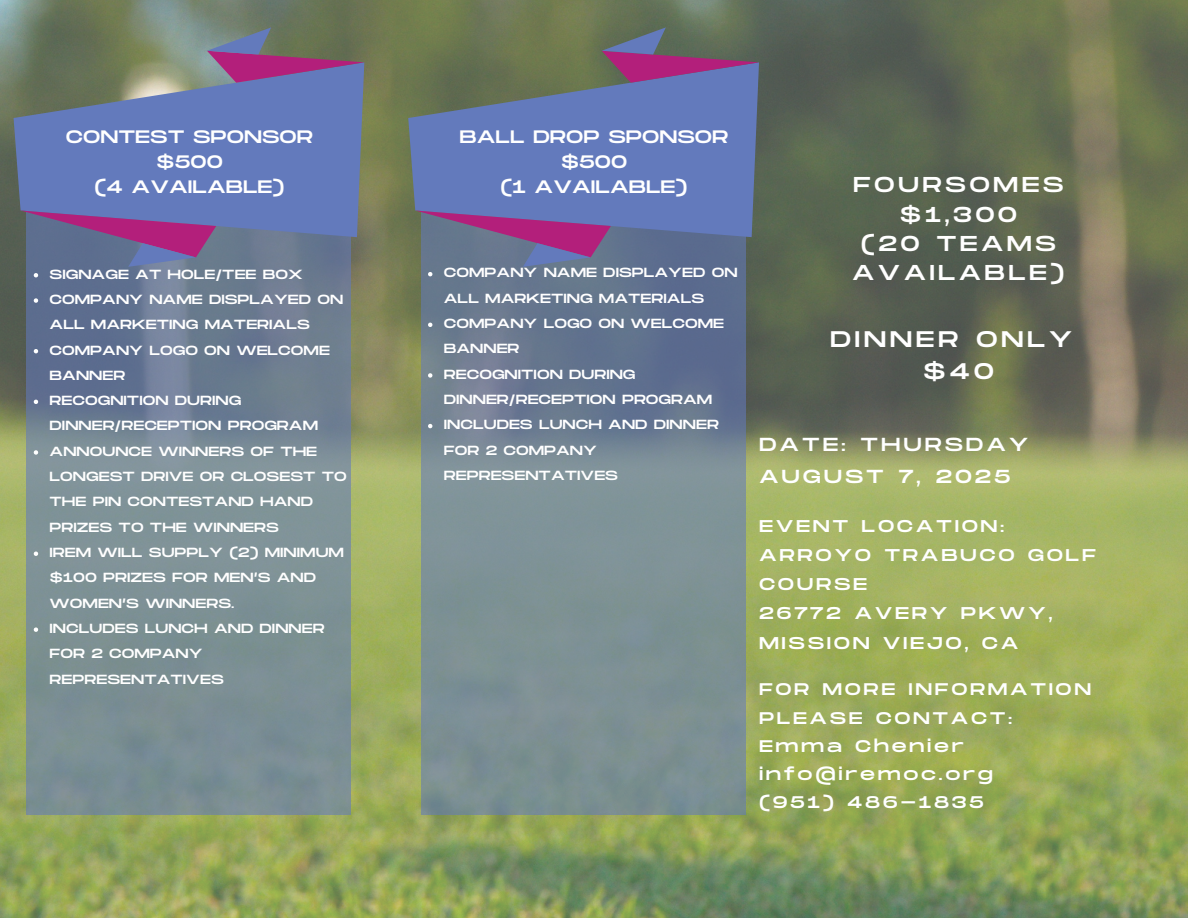
<style>
.page{position:relative;width:1188px;height:918px;background:#fff}
.page>*{position:absolute;margin:0;border:0;box-sizing:border-box;transform-origin:0 0}
.t1{font:22.65px/31.5px "Monument Extended";letter-spacing:.155em;color:#fff}
.t2{font:21.45px/29.2px "Monument Extended";letter-spacing:.155em;color:#fff;text-align:center}
.t3{font:18.9px/31.5px "Monument Extended";letter-spacing:.155em;color:#fff}
.t4{font:18px/24.8px "Monument Extended";color:#fff;text-align:center}
.t5{font:17.1px/29.2px "Monument Extended";letter-spacing:.15em;color:#fff}
.t6{font:16.8px/28.2px "Monument Extended";letter-spacing:.155em;color:#fff}
.t7{font:13.2px/25.3px "Monument Extended";color:#fff}
</style>
<div class="page">
<img style="left:0;top:0;width:1188px;height:918px">
<svg style="left:27px;top:237px;width:324px;height:578px;background:#768894"></svg>
<svg style="left:14px;top:62px;width:350px;height:175px;background:#667bac"></svg>
<svg style="left:21px;top:211px;width:195px;height:56px;background:#785a90"></svg>
<svg style="left:207px;top:27px;width:157px;height:56px;background:#7d627d"></svg>
<svg style="left:34px;top:273px;width:4px;height:4px"></svg>
<svg style="left:34px;top:298px;width:4px;height:5px"></svg>
<svg style="left:34px;top:349px;width:4px;height:4px"></svg>
<svg style="left:34px;top:400px;width:4px;height:4px"></svg>
<svg style="left:34px;top:450px;width:4px;height:5px"></svg>
<svg style="left:34px;top:552px;width:4px;height:4px"></svg>
<svg style="left:34px;top:627px;width:4px;height:5px"></svg>
<svg style="left:421px;top:237px;width:325px;height:578px;background:#758792"></svg>
<svg style="left:408px;top:62px;width:351px;height:175px;background:#6378a9"></svg>
<svg style="left:602px;top:27px;width:157px;height:56px;background:#755a77"></svg>
<svg style="left:415px;top:211px;width:196px;height:65px;background:#79618e"></svg>
<svg style="left:428px;top:323px;width:4px;height:4px"></svg>
<svg style="left:428px;top:373px;width:4px;height:5px"></svg>
<svg style="left:428px;top:424px;width:4px;height:4px"></svg>
<p class="t4" style="left:66px;top:126px;width:249px">CONTEST SPONSOR $500<br>(4 AVAILABLE)</p>
<p class="t7" style="left:50px;top:262px;width:255px">SIGNAGE AT HOLE/TEE BOX</p>
<p class="t7" style="left:50px;top:287px;width:295px">COMPANY NAME DISPLAYED ON<br>ALL MARKETING MATERIALS</p>
<p class="t7" style="left:50px;top:338px;width:282px">COMPANY LOGO ON WELCOME<br>BANNER</p>
<p class="t7" style="left:50px;top:389px;width:270px">RECOGNITION DURING<br>DINNER/RECEPTION PROGRAM</p>
<p class="t7" style="left:50px;top:439px;width:299px">ANNOUNCE WINNERS OF THE<br>LONGEST DRIVE OR CLOSEST TO<br>THE PIN CONTESTAND HAND<br>PRIZES TO THE WINNERS</p>
<h2 class="t7" style="left:50px;top:540px;width:296px">IREM WILL SUPPLY (2) MINIMUM $100 PRIZES FOR MEN’S AND<br>WOMEN’S WINNERS.</h2>
<p class="t7" style="left:50px;top:616px;width:277px">INCLUDES LUNCH AND DINNER<br>FOR 2 COMPANY<br>REPRESENTATIVES</p>
<p class="t4" style="left:460px;top:126px;width:270px">BALL DROP SPONSOR $500<br>(1 AVAILABLE)</p>
<p class="t7" style="left:444px;top:261px;width:295px">COMPANY NAME DISPLAYED ON<br>ALL MARKETING MATERIALS</p>
<p class="t7" style="left:444px;top:311px;width:282px">COMPANY LOGO ON WELCOME<br>BANNER</p>
<h1 class="t7" style="left:444px;top:362px;width:270px">RECOGNITION DURING<br>DINNER/RECEPTION PROGRAM</h1>
<h1 class="t7" style="left:444px;top:413px;width:277px">INCLUDES LUNCH AND DINNER<br>FOR 2 COMPANY<br>REPRESENTATIVES</h1>
<p class="t2" style="left:852px;top:171px;width:214px">FOURSOMES $1,300<br>(20 TEAMS<br>AVAILABLE)</p>
<p class="t1" style="left:923px;top:325px;width:151px;text-indent:-93px">DINNER ONLY $40</p>
<p class="t3" style="left:759px;top:430px;width:271px">DATE: THURSDAY<br>AUGUST 7, 2025</p>
<h2 class="t5" style="left:759px;top:512px;width:339px">EVENT LOCATION:<br>ARROYO TRABUCO GOLF<br>COURSE<br>26772 AVERY PKWY,<br>MISSION VIEJO, CA</h2>
<p class="t6" style="left:759px;top:676px;width:334px">FOR MORE INFORMATION<br>PLEASE CONTACT:<br>Emma Chenier info@iremoc.org<br>(951) 486-1835</p>
</div>
